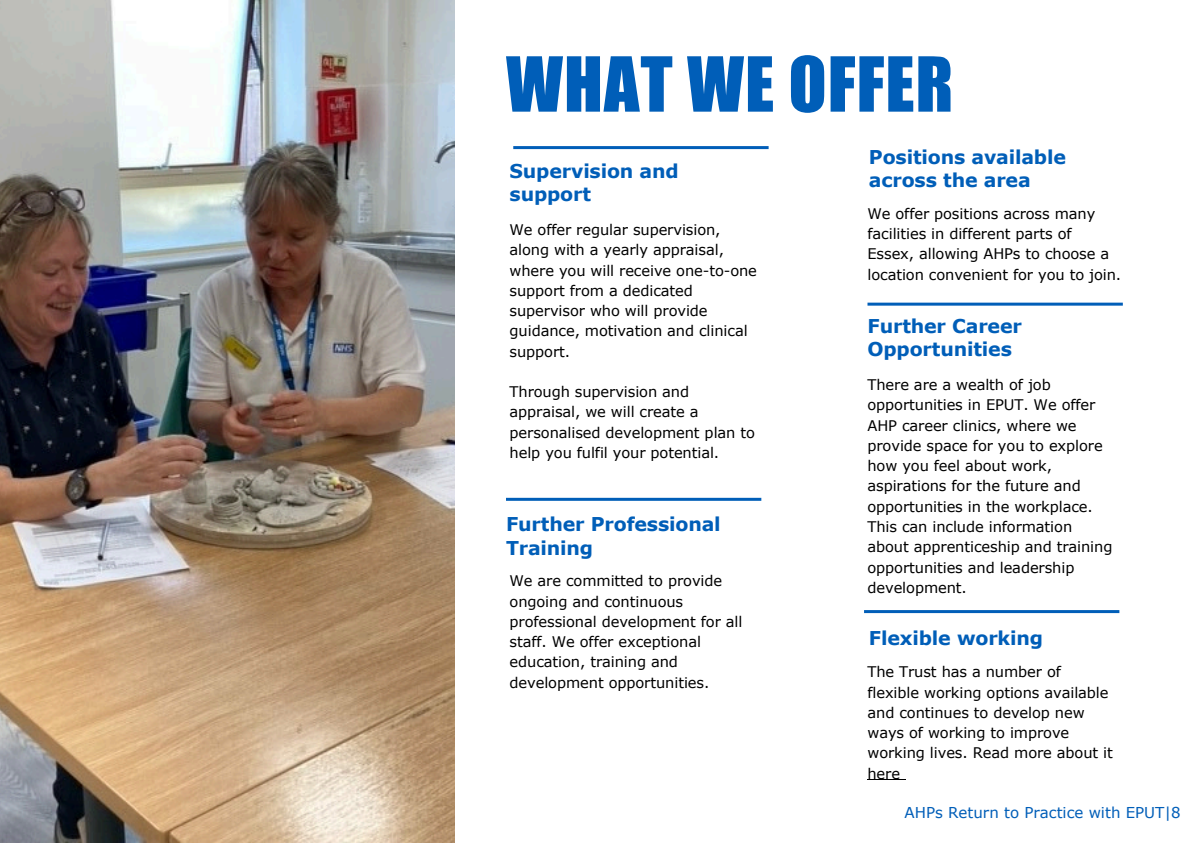
<style>
.page{position:relative;width:1191px;height:843px;background:#fff}
.page>*{position:absolute;margin:0;border:0;box-sizing:border-box;transform-origin:0 0}
.t1{font:70px "Impact";letter-spacing:.015em;color:#005eb8}
.t2{font:700 19px/23.2px "Verdana";letter-spacing:-.01em;color:#005eb8}
.t3{font:15px "Verdana";color:#005eb8}
.t4{font:14.6px/20.2px "Verdana";letter-spacing:-.005em;color:#000}
</style>
<div class="page">
<img style="left:0;top:1px;width:454px;height:841px">
<hr style="left:867px;top:779px;width:32px;height:1px;background:#000">
<hr style="left:513px;top:146px;width:255px;height:3px;background:#005eb8">
<hr style="left:867px;top:302px;width:255px;height:3px;background:#005eb8">
<hr style="left:506px;top:497px;width:255px;height:3px;background:#005eb8">
<hr style="left:864px;top:610px;width:255px;height:3px;background:#005eb8">
<h2 class="t1" style="left:506px;top:41px;width:448px">WHAT WE OFFER</h2>
<p class="t2" style="left:509px;top:159px;width:171px">Supervision and support</p>
<p class="t2" style="left:868px;top:144px;width:198px">Positions available across the area</p>
<p class="t4" style="left:867px;top:203px;width:255px">We offer positions across many facilities in different parts of Essex, allowing AHPs to choose a location convenient for you to join.</p>
<h2 class="t4" style="left:509px;top:219px;width:249px">We offer regular supervision, along with a yearly appraisal, where you will receive one-to-one support from a dedicated supervisor who will provide guidance, motivation and clinical support.</h2>
<p class="t4" style="left:509px;top:381px;width:247px">Through supervision and appraisal, we will create a personalised development plan to help you fulfil your potential.</p>
<h2 class="t4" style="left:867px;top:374px;width:246px">There are a wealth of job opportunities in EPUT. We offer<br>AHP career clinics, where we provide space for you to explore how you feel about work, aspirations for the future and opportunities in the workplace.<br>This can include information about apprenticeship and training opportunities and leadership development.</h2>
<h2 class="t2" style="left:867px;top:313px;width:156px">Further Career<br>Opportunities</h2>
<h1 class="t2" style="left:506px;top:512px;width:216px">Further Professional<br>Training</h1>
<p class="t4" style="left:509px;top:570px;width:234px">We are committed to provide ongoing and continuous professional development for all staff. We offer exceptional education, training and development opportunities.</p>
<p class="t2" style="left:868px;top:625px;width:176px">Flexible working</p>
<h2 class="t4" style="left:867px;top:661px;width:247px">The Trust has a number of flexible working options available and continues to develop new ways of working to improve working lives. Read more about it here</h2>
<p class="t3" style="left:904px;top:803px;width:278px">AHPs Return to Practice with EPUT|8</p>
</div>
